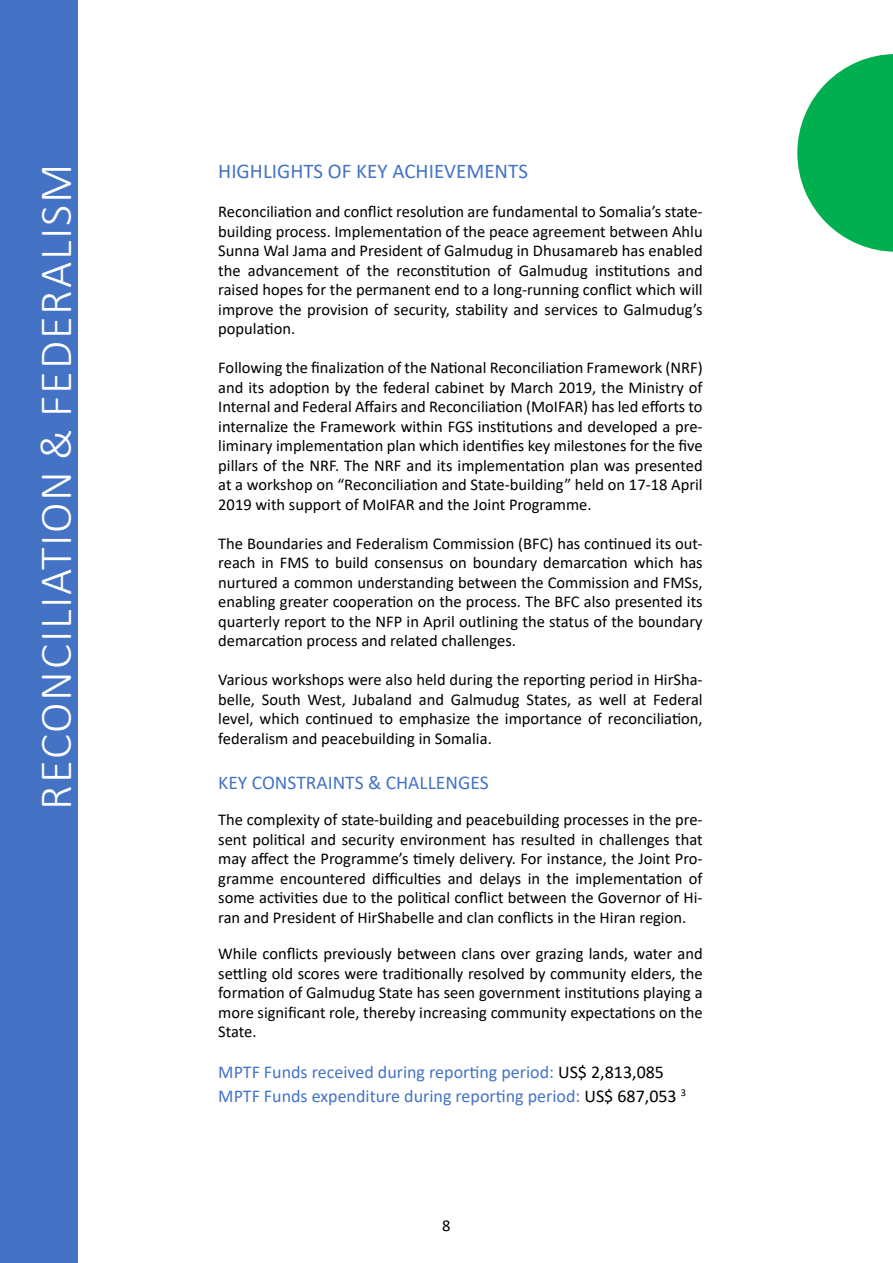
<style>
.page{position:relative;width:893px;height:1263px;background:#fff}
.page>*{position:absolute;margin:0;border:0;box-sizing:border-box;transform-origin:0 0}
.t1{font:300 46.5px "Calibri";letter-spacing:.04em;color:#fff}
.t2{font:21px "Calibri";color:#4473c5}
.t3{font:19.5px "Calibri";color:#4473c5}
.t4{font:18px/24px "Calibri";color:#4473c5}
.t5{font:16.5px/19.5px "Calibri";color:#000;text-align:justify}
.s1{color:#000}
</style>
<div class="page">
<div style="left:0;top:0;width:78px;height:1263px;background:#4473c5"></div>
<svg style="left:797px;top:54px;width:96px;height:198px"></svg>
<h1 class="t1" style="left:27px;top:810px;width:648px;rotate:-90deg">RECONCILIATION &amp; FEDERALISM</h1>
<p class="t2" style="left:218px;top:157px;width:311px">HIGHLIGHTS OF KEY ACHIEVEMENTS</p>
<p class="t5" style="left:218px;top:201px;width:486px">Reconciliation and conflict resolution are fundamental to Somalia’s state&shy;building process. Implementation of the peace agreement between Ahlu Sunna Wal Jama and President of Galmudug in Dhusamareb has enabled the advancement of the reconstitution of Galmudug institutions and raised hopes for the permanent end to a long-running conflict which will improve the provision of security, stability and services to Galmudug’s population.</p>
<p class="t5" style="left:218px;top:358px;width:486px">Following the finalization of the National Reconciliation Framework (NRF) and its adoption by the federal cabinet by March 2019, the Ministry of Internal and Federal Affairs and Reconciliation (MoIFAR) has led efforts to internalize the Framework within FGS institutions and developed a pre&shy;liminary implementation plan which identifies key milestones for the five pillars of the NRF. The NRF and its implementation plan was presented at a workshop on “Reconciliation and State-building” held on 17-18 April 2019 with support of MoIFAR and the Joint Programme.</p>
<p class="t5" style="left:218px;top:533px;width:486px">The Boundaries and Federalism Commission (BFC) has continued its out&shy;reach in FMS to build consensus on boundary demarcation which has nurtured a common understanding between the Commission and FMSs, enabling greater cooperation on the process. The BFC also presented its quarterly report to the NFP in April outlining the status of the boundary demarcation process and related challenges.</p>
<p class="t5" style="left:218px;top:670px;width:486px">Various workshops were also held during the reporting period in HirSha&shy;belle, South West, Jubaland and Galmudug States, as well at Federal level, which continued to emphasize the importance of reconciliation, federalism and peacebuilding in Somalia.</p>
<p class="t3" style="left:218px;top:769px;width:272px">KEY CONSTRAINTS &amp; CHALLENGES</p>
<p class="t5" style="left:218px;top:810px;width:486px">The complexity of state-building and peacebuilding processes in the pre&shy;sent political and security environment has resulted in challenges that may affect the Programme’s timely delivery. For instance, the Joint Pro&shy;gramme encountered difficulties and delays in the implementation of some activities due to the political conflict between the Governor of Hi&shy;ran and President of HirShabelle and clan conflicts in the Hiran region.</p>
<p class="t5" style="left:218px;top:944px;width:486px">While conflicts previously between clans over grazing lands, water and settling old scores were traditionally resolved by community elders, the formation of Galmudug State has seen government institutions playing a more significant role, thereby increasing community expectations on the State.</p>
<p class="t4" style="left:218px;top:1060px;width:469px">MPTF Funds received during reporting period: <span class="s1">US$ 2,813,085<br></span>MPTF Funds expenditure during reporting period: <span class="s1">US$ 687,053</span> <sup>3</sup></p>
<p class="t5" style="left:442px;top:1215px;width:10px">8</p>
</div>
